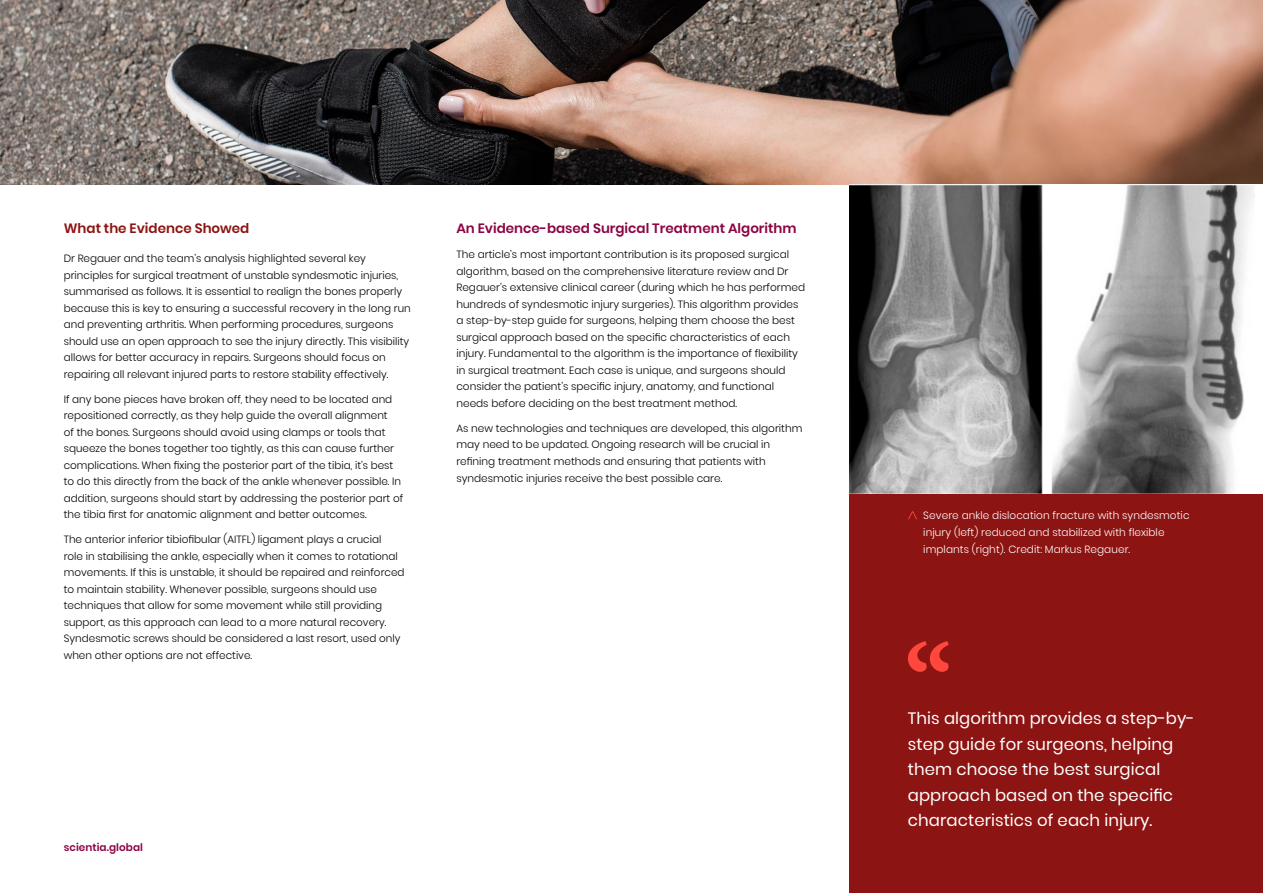
<style>
.page{position:relative;width:1263px;height:893px;background:#fff}
.page>*{position:absolute;margin:0;border:0;box-sizing:border-box;transform-origin:0 0}
.t1{font:16.5px/25.5px "Poppins";letter-spacing:.005em;color:#fff}
.t2{font:600 13.5px "Poppins";color:#8c0542}
.t3{font:600 13.5px "Poppins";color:#8c1412}
.t4{font:300 10.5px/16.5px "Poppins";color:#000}
.t5{font:300 10.5px/17.2px "Poppins";letter-spacing:.005em;color:#fff}
.t6{font:600 10.5px "Poppins";letter-spacing:.005em;color:#8c0542}
</style>
<div class="page">
<img style="left:0;top:0;width:1263px;height:185px">
<div style="left:849px;top:493px;width:414px;height:400px;background:#8c1412"></div>
<img style="left:849px;top:185px;width:406px;height:308px">
<svg style="left:908px;top:511px;width:9px;height:8px"></svg>
<svg style="left:908px;top:641px;width:41px;height:31px"></svg>
<p class="t3" style="left:64px;top:221px;width:187px">What the Evidence Showed</p>
<p class="t4" style="left:64px;top:251px;width:348px">Dr Regauer and the team’s analysis highlighted several key principles for surgical treatment of unstable syndesmotic injuries, summarised as follows. It is essential to realign the bones properly because this is key to ensuring a successful recovery in the long run and preventing arthritis. When performing procedures, surgeons should use an open approach to see the injury directly. This visibility allows for better accuracy in repairs. Surgeons should focus on repairing all relevant injured parts to restore stability effectively.</p>
<p class="t4" style="left:64px;top:391px;width:341px">If any bone pieces have broken off, they need to be located and repositioned correctly, as they help guide the overall alignment<br>of the bones. Surgeons should avoid using clamps or tools that squeeze the bones together too tightly, as this can cause further complications. When fixing the posterior part of the tibia, it’s best to do this directly from the back of the ankle whenever possible. In addition, surgeons should start by addressing the posterior part of the tibia first for anatomic alignment and better outcomes.</p>
<p class="t4" style="left:64px;top:531px;width:342px">The anterior inferior tibiofibular (AITFL) ligament plays a crucial<br>role in stabilising the ankle, especially when it comes to rotational movements. If this is unstable, it should be repaired and reinforced to maintain stability. Whenever possible, surgeons should use techniques that allow for some movement while still providing support, as this approach can lead to a more natural recovery.<br>Syndesmotic screws should be considered a last resort, used only when other options are not effective.</p>
<p class="t2" style="left:456px;top:221px;width:342px">An Evidence-based Surgical Treatment Algorithm</p>
<p class="t4" style="left:456px;top:246px;width:350px">The article’s most important contribution is its proposed surgical algorithm, based on the comprehensive literature review and Dr Regauer’s extensive clinical career (during which he has performed hundreds of syndesmotic injury surgeries). This algorithm provides a step-by-step guide for surgeons, helping them choose the best surgical approach based on the specific characteristics of each injury. Fundamental to the algorithm is the importance of flexibility in surgical treatment. Each case is unique, and surgeons should consider the patient’s specific injury, anatomy, and functional needs before deciding on the best treatment method.</p>
<p class="t4" style="left:456px;top:420px;width:347px">As new technologies and techniques are developed, this algorithm may need to be updated. Ongoing research will be crucial in refining treatment methods and ensuring that patients with syndesmotic injuries receive the best possible care.</p>
<p class="t6" style="left:64px;top:841px;width:81px">scientia.global</p>
<p class="t5" style="left:923px;top:506px;width:268px">Severe ankle dislocation fracture with syndesmotic injury (left) reduced and stabilized with flexible implants (right). Credit: Markus Regauer.</p>
<h1 class="t1" style="left:908px;top:706px;width:288px">This algorithm provides a step-by&shy;step guide for surgeons, helping them choose the best surgical approach based on the specific characteristics of each injury.</h1>
</div>
